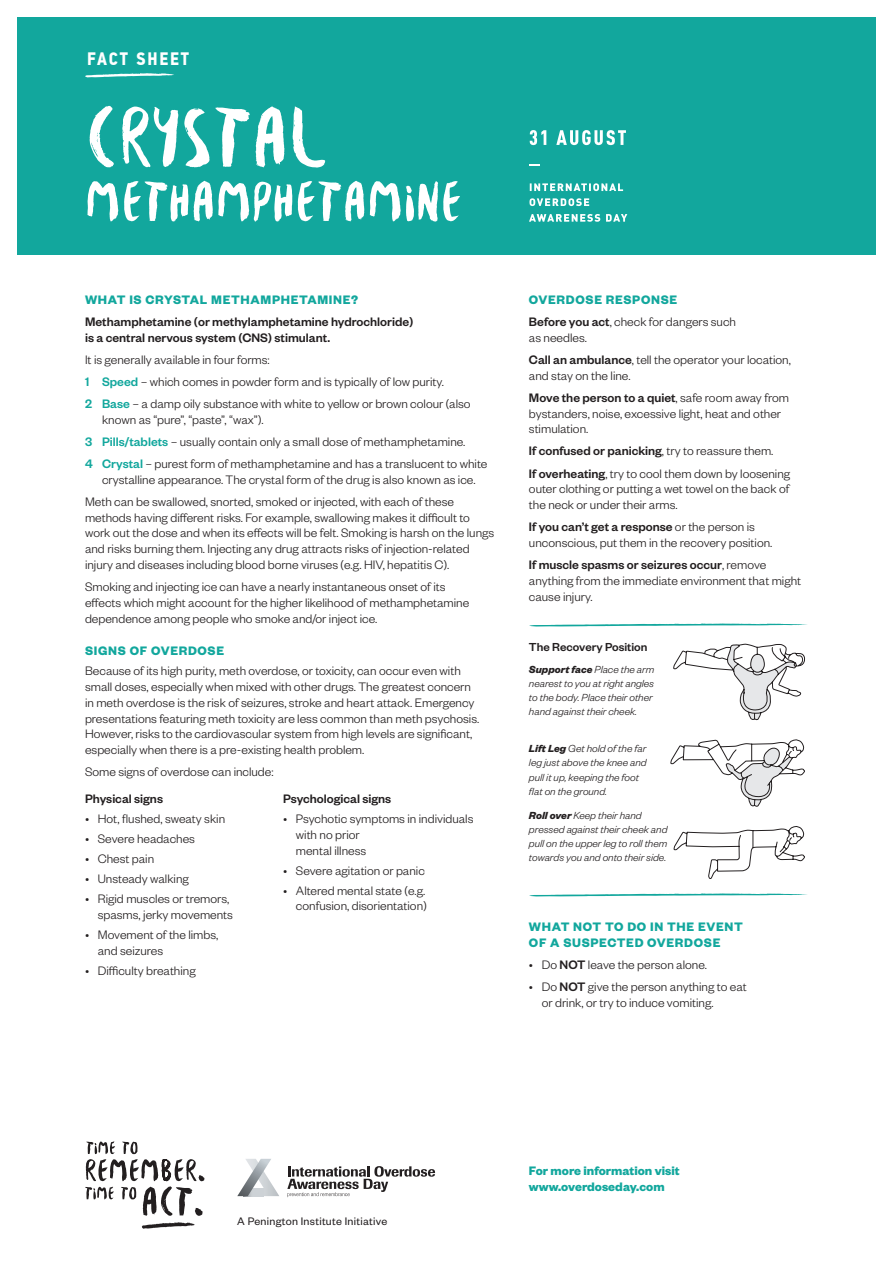
<style>
.page{position:relative;width:893px;height:1263px;background:#fff}
.page>*{position:absolute;margin:0;border:0;box-sizing:border-box;transform-origin:0 0}
.t1{font:90px "Besom";color:#fff}
.t2{font:60px "Besom";color:#fff}
.t3{font:700 18px "PF Din Text Cond Pro";letter-spacing:.1em;color:#fff}
.t4{font:300 13.5px/15.8px "Founders Grotesk";color:#231f20}
.t5{font:500 13.5px/15.8px "Founders Grotesk";color:#231f20}
.t6{font:700 13.5px/15.8px "Founders Grotesk";letter-spacing:.05em;color:#12a79d}
.t7{font:700 13.5px/16.5px "Founders Grotesk";color:#12a79d}
.t8{font:500 12.75px "Founders Grotesk";color:#231f20}
.t9{font:12px "Founders Grotesk";letter-spacing:.025em;color:#231f20}
.t10{font:italic 300 11.25px/14.2px "Founders Grotesk";color:#231f20}
.s1{font-weight:500;color:#12a79d}
.s2{font-weight:700;color:#12a79d}
.s3{font-weight:500}
.s4{font-weight:700}
</style>
<div class="page">
<div style="left:17px;top:17px;width:859px;height:237px;background:#12a79d"></div>
<svg style="left:287px;top:1166px;width:148px;height:31px"></svg>
<svg style="left:237px;top:1159px;width:42px;height:37px"></svg>
<svg style="left:142px;top:1222px;width:53px;height:7px"></svg>
<svg style="left:85px;top:1141px;width:119px;height:75px"></svg>
<svg style="left:85px;top:73px;width:89px;height:4px"></svg>
<svg style="left:529px;top:893px;width:278px;height:3px"></svg>
<svg style="left:529px;top:623px;width:278px;height:3px"></svg>
<svg style="left:673px;top:643px;width:132px;height:78px"></svg>
<svg style="left:674px;top:826px;width:131px;height:53px"></svg>
<svg style="left:671px;top:739px;width:134px;height:68px"></svg>
<svg style="left:529px;top:214px;width:98px;height:8px"></svg>
<svg style="left:529px;top:198px;width:60px;height:8px"></svg>
<svg style="left:530px;top:183px;width:93px;height:8px"></svg>
<svg style="left:529px;top:164px;width:11px;height:2px"></svg>
<svg style="left:530px;top:130px;width:96px;height:15px"></svg>
<h3 class="t3" style="left:87px;top:47px;width:103px">FACT SHEET</h3>
<h1 class="t1" style="left:85px;top:72px;width:244px">CRYSTAL</h1>
<h2 class="t2" style="left:85px;top:158px;width:378px">METHAMPHETAMINE</h2>
<p class="t6" style="left:85px;top:291px;width:275px">WHAT IS CRYSTAL METHAMPHETAMINE?</p>
<p class="t5" style="left:85px;top:313px;width:330px">Methamphetamine (or methylamphetamine hydrochloride) is a central nervous system (CNS) stimulant.</p>
<p class="t4" style="left:85px;top:348px;width:387px;line-height:22.2px">It is generally available in four forms:<br><span class="s1">1 Speed</span> – which comes in powder form and is typically of low purity.<br><span class="s1">2 Base</span> – a damp oily substance with white to yellow or brown colour (also</p>
<p class="t4" style="left:85px;top:408px;width:404px;line-height:22.2px;text-indent:17px">known as “pure”, “paste”, “wax”).<br><span class="s1">3 Pills/tablets</span> – usually contain only a small dose of methamphetamine.<br><span class="s1">4 Crystal</span> – purest form of methamphetamine and has a translucent to white</p>
<p class="t4" style="left:85px;top:468px;width:392px;line-height:22.2px;text-indent:17px">crystalline appearance. The crystal form of the drug is also known as ice.<br>Meth can be swallowed, snorted, smoked or injected, with each of these</p>
<p class="t4" style="left:85px;top:509px;width:411px">methods having different risks. For example, swallowing makes it difficult to work out the dose and when its effects will be felt. Smoking is harsh on the lungs and risks burning them. Injecting any drug attracts risks of injection-related injury and diseases including blood borne viruses (e.g. HIV, hepatitis C).</p>
<p class="t4" style="left:85px;top:578px;width:386px">Smoking and injecting ice can have a nearly instantaneous onset of its effects which might account for the higher likelihood of methamphetamine dependence among people who smoke and/or inject ice.</p>
<p class="t6" style="left:85px;top:642px;width:141px">SIGNS OF OVERDOSE</p>
<p class="t4" style="left:85px;top:662px;width:396px">Because of its high purity, meth overdose, or toxicity, can occur even with small doses, especially when mixed with other drugs. The greatest concern in meth overdose is the risk of seizures, stroke and heart attack. Emergency presentations featuring meth toxicity are less common than meth psychosis.<br>However, risks to the cardiovascular system from high levels are significant, especially when there is a pre-existing health problem.</p>
<p class="t4" style="left:85px;top:763px;width:190px">Some signs of overdose can include:</p>
<p class="t5" style="left:85px;top:790px;width:79px">Physical signs</p>
<p class="t4" style="left:85px;top:810px;width:142px">• Hot, flushed, sweaty skin</p>
<p class="t4" style="left:85px;top:830px;width:111px">• Severe headaches</p>
<p class="t4" style="left:85px;top:850px;width:71px">• Chest pain</p>
<p class="t4" style="left:85px;top:870px;width:105px">• Unsteady walking</p>
<p class="t4" style="left:85px;top:890px;width:149px;text-align:right">• Rigid muscles or tremors, spasms, jerky movements</p>
<p class="t4" style="left:98px;top:926px;width:122px;text-indent:-13px">• Movement of the limbs, and seizures</p>
<p class="t4" style="left:85px;top:962px;width:112px">• Difficulty breathing</p>
<p class="t5" style="left:283px;top:790px;width:110px">Psychological signs</p>
<p class="t4" style="left:296px;top:810px;width:179px;text-indent:-13px">• Psychotic symptoms in individuals with no prior<br>mental illness</p>
<p class="t4" style="left:283px;top:862px;width:143px">• Severe agitation or panic</p>
<p class="t4" style="left:283px;top:882px;width:145px;text-align:right">• Altered mental state (e.g. confusion, disorientation)</p>
<p class="t4" style="left:529px;top:288px;width:209px;line-height:22.2px"><span class="s2">OVERDOSE RESPONSE<br></span><span class="s3">Before you act</span>, check for dangers such</p>
<p class="t4" style="left:529px;top:326px;width:263px;line-height:22.2px">as needles.<br><span class="s3">Call an ambulance</span>, tell the operator your location,</p>
<p class="t4" style="left:529px;top:364px;width:261px;line-height:22.2px">and stay on the line.<br><span class="s3">Move the person to a quiet</span>, safe room away from</p>
<p class="t4" style="left:529px;top:405px;width:254px">bystanders, noise, excessive light, heat and other stimulation.</p>
<p class="t4" style="left:529px;top:439px;width:263px;line-height:22.2px"><span class="s3">If confused or panicking</span>, try to reassure them.<br><span class="s3">If overheating</span>, try to cool them down by loosening</p>
<p class="t4" style="left:529px;top:480px;width:262px">outer clothing or putting a wet towel on the back of the neck or under their arms.</p>
<p class="t4" style="left:529px;top:518px;width:245px"><span class="s3">If you can’t get a response</span> or the person is unconscious, put them in the recovery position.</p>
<p class="t4" style="left:529px;top:556px;width:274px"><span class="s3">If muscle spasms or seizures occur</span>, remove anything from the immediate environment that might cause injury.</p>
<p class="t8" style="left:529px;top:639px;width:120px">The Recovery Position</p>
<p class="t10" style="left:529px;top:661px;width:127px"><span class="s4">Support face</span> Place the arm nearest to you at right angles to the body. Place their other hand against their cheek.</p>
<p class="t10" style="left:529px;top:741px;width:119px"><span class="s4">Lift Leg</span> Get hold of the far leg just above the knee and pull it up, keeping the foot flat on the ground.</p>
<p class="t10" style="left:529px;top:807px;width:140px"><span class="s4">Roll over</span> Keep their hand pressed against their cheek and pull on the upper leg to roll them towards you and onto their side.</p>
<p class="t6" style="left:529px;top:918px;width:215px">WHAT NOT TO DO IN THE EVENT<br>OF A SUSPECTED OVERDOSE</p>
<p class="t4" style="left:529px;top:956px;width:179px">• Do <span class="s3">NOT</span> leave the person alone.</p>
<p class="t4" style="left:542px;top:978px;width:206px;text-indent:-13px">• Do <span class="s3">NOT</span> give the person anything to eat or drink, or try to induce vomiting.</p>
<p class="t9" style="left:237px;top:1214px;width:152px">A Penington Institute Initiative</p>
<p class="t7" style="left:529px;top:1161px;width:152px">For more information visit www.overdoseday.com</p>
</div>
